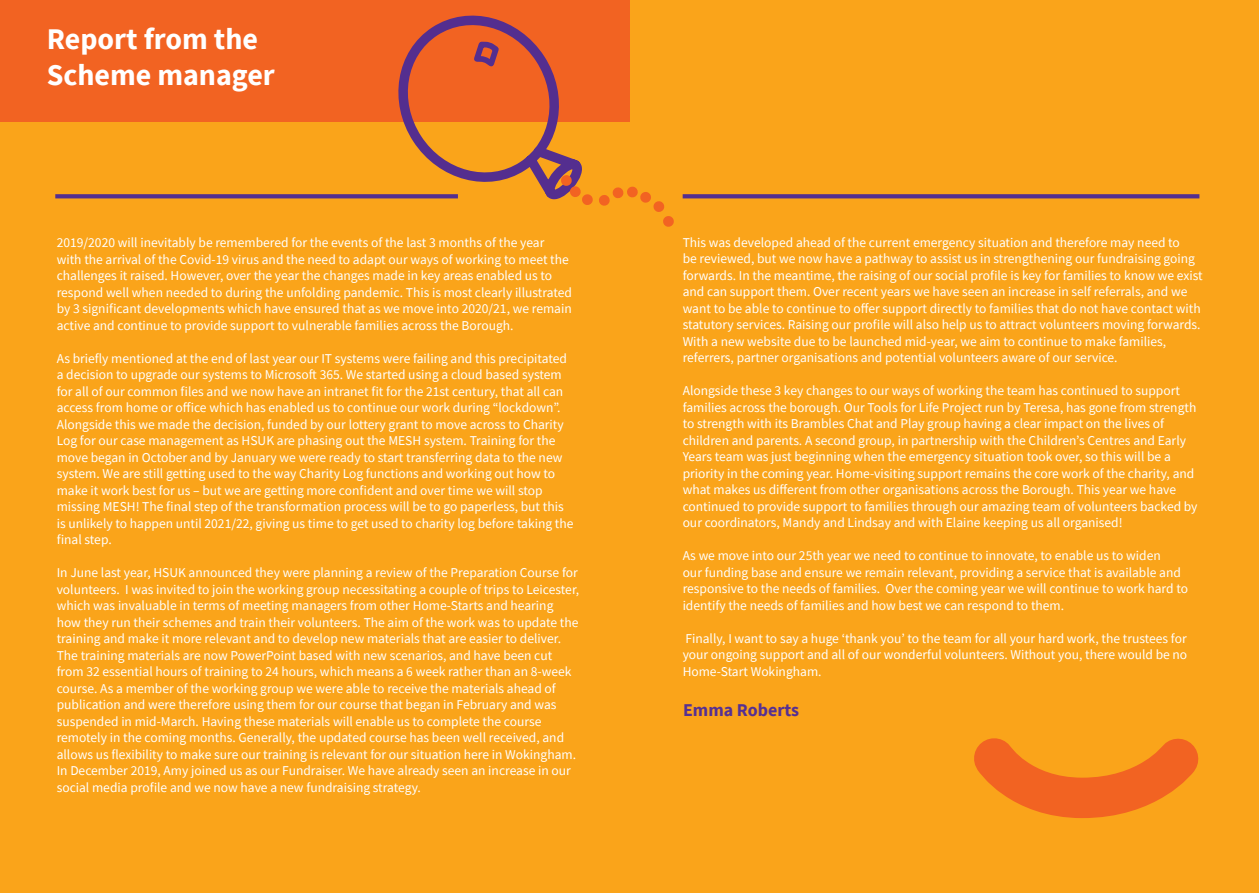
<style>
.page{position:relative;width:1259px;height:893px;background:#faa41a}
.page>*{position:absolute;margin:0;border:0;box-sizing:border-box;transform-origin:0 0}
.t1{font:700 30px/36px "Source Sans Pro";color:#fff}
.t2{font:700 18px "Source Sans Pro";color:#563092}
.t3{font:13.5px/16.5px "Source Sans Pro";color:#fff}
</style>
<div class="page">
<div style="left:0;top:0;width:629px;height:121px;background:#f26322"></div>
<svg style="left:55px;top:194px;width:333px;height:4px"></svg>
<svg style="left:682px;top:194px;width:517px;height:4px;background:#5b3389"></svg>
<svg style="left:388px;top:8px;width:286px;height:219px"></svg>
<svg style="left:974px;top:738px;width:225px;height:80px"></svg>
<h1 class="t1" style="left:47px;top:21px;width:230px">Report from the<br>Scheme manager</h1>
<p class="t3" style="left:57px;top:234px;width:517px">2019/2020 will inevitably be remembered for the events of the last 3 months of the year with the arrival of the Covid-19 virus and the need to adapt our ways of working to meet the challenges it raised. However, over the year the changes made in key areas enabled us to respond well when needed to during the unfolding pandemic. This is most clearly illustrated by 3 significant developments which have ensured that as we move into 2020/21, we remain active and continue to provide support to vulnerable families across the Borough.</p>
<p class="t3" style="left:57px;top:350px;width:518px">As briefly mentioned at the end of last year our IT systems were failing and this precipitated a decision to upgrade our systems to Microsoft 365. We started using a cloud based system for all of our common files and we now have an intranet fit for the 21st century, that all can access from home or office which has enabled us to continue our work during “lockdown”.<br>Alongside this we made the decision, funded by our lottery grant to move across to Charity Log for our case management as HSUK are phasing out the MESH system. Training for the move began in October and by January we were ready to start transferring data to the new system. We are still getting used to the way Charity Log functions and working out how to make it work best for us – but we are getting more confident and over time we will stop missing MESH! The final step of the transformation process will be to go paperless, but this is unlikely to happen until 2021/22, giving us time to get used to charity log before taking the final step.</p>
<p class="t3" style="left:57px;top:564px;width:524px">In June last year, HSUK announced they were planning a review of the Preparation Course for volunteers. I was invited to join the working group necessitating a couple of trips to Leicester, which was invaluable in terms of meeting managers from other Home-Starts and hearing how they run their schemes and train their volunteers. The aim of the work was to update the training and make it more relevant and to develop new materials that are easier to deliver.<br>The training materials are now PowerPoint based with new scenarios, and have been cut from 32 essential hours of training to 24 hours, which means a 6 week rather than an 8-week course. As a member of the working group we were able to receive the materials ahead of publication and were therefore using them for our course that began in February and was suspended in mid-March. Having these materials will enable us to complete the course remotely in the coming months. Generally, the updated course has been well received, and allows us flexibility to make sure our training is relevant for our situation here in Wokingham.<br>In December 2019, Amy joined us as our Fundraiser. We have already seen an increase in our social media profile and we now have a new fundraising strategy.</p>
<p class="t3" style="left:682px;top:234px;width:521px">This was developed ahead of the current emergency situation and therefore may need to<br>be reviewed, but we now have a pathway to assist us in strengthening our fundraising going forwards. In the meantime, the raising of our social profile is key for families to know we exist and can support them. Over recent years we have seen an increase in self referrals, and we want to be able to continue to offer support directly to families that do not have contact with statutory services. Raising our profile will also help us to attract volunteers moving forwards.<br>With a new website due to be launched mid-year, we aim to continue to make families, referrers, partner organisations and potential volunteers aware of our service.</p>
<p class="t3" style="left:682px;top:383px;width:516px">Alongside these 3 key changes to our ways of working the team has continued to support families across the borough. Our Tools for Life Project run by Teresa, has gone from strength to strength with its Brambles Chat and Play group having a clear impact on the lives of children and parents. A second group, in partnership with the Children’s Centres and Early Years team was just beginning when the emergency situation took over, so this will be a priority in the coming year. Home-visiting support remains the core work of the charity, and what makes us different from other organisations across the Borough. This year we have continued to provide support to families through our amazing team of volunteers backed by our coordinators, Mandy and Lindsay and with Elaine keeping us all organised!</p>
<p class="t3" style="left:682px;top:548px;width:507px">As we move into our 25th year we need to continue to innovate, to enable us to widen<br>our funding base and ensure we remain relevant, providing a service that is available and responsive to the needs of families. Over the coming year we will continue to work hard to identify the needs of families and how best we can respond to them.</p>
<p class="t3" style="left:682px;top:630px;width:506px;text-align:justify">Finally, I want to say a huge ‘thank you’ to the team for all your hard work, the trustees for your ongoing support and all of our wonderful volunteers. Without you, there would be no Home-Start Wokingham.</p>
<h2 class="t2" style="left:683px;top:698px;width:118px">Emma Roberts</h2>
</div>
